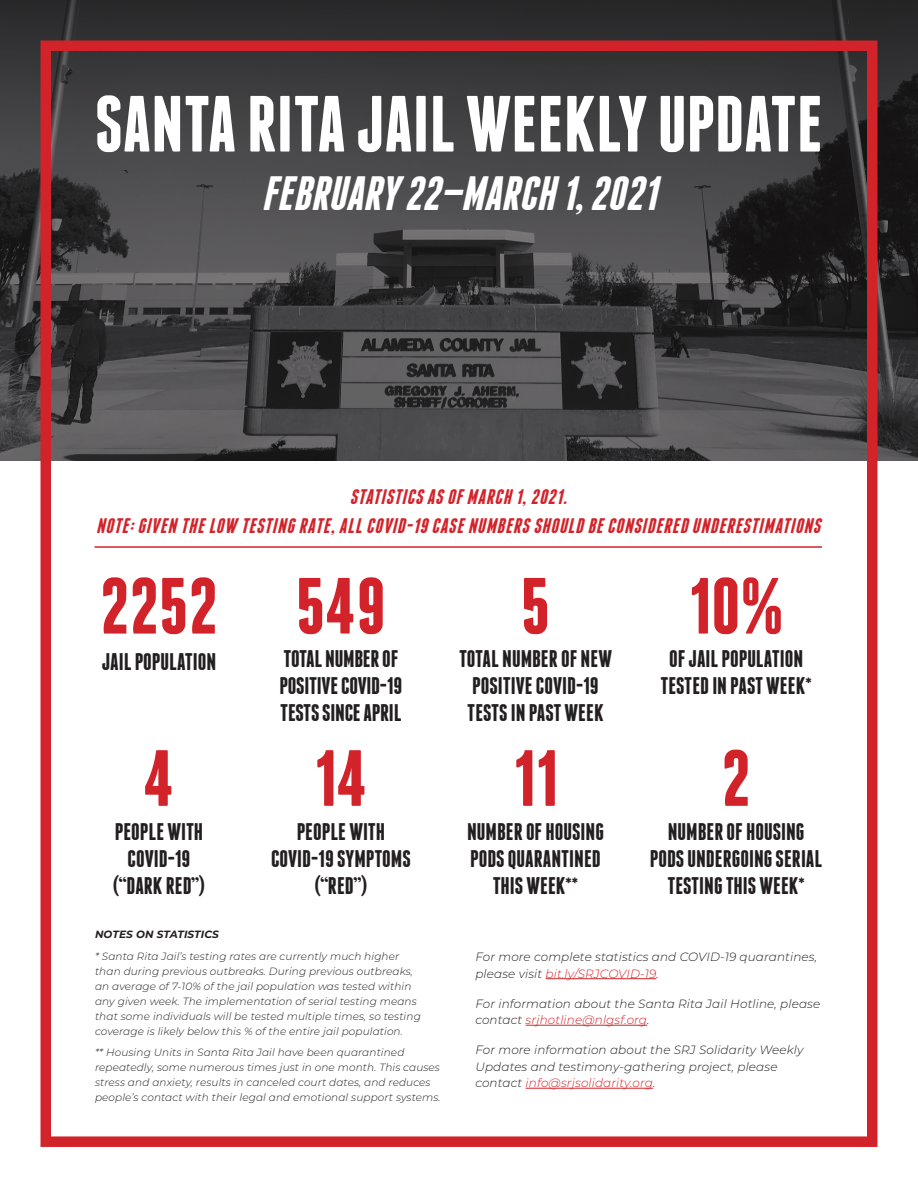
<style>
.page{position:relative;width:918px;height:1188px;background:#fff}
.page>*{position:absolute;margin:0;border:0;box-sizing:border-box;transform-origin:0 0}
.t1{font:700 79.5px "Franchise";color:#fff}
.t2{font:700 79.5px "Franchise";color:#d2232a}
.t3{font:italic 700 48px "Franchise";color:#fff}
.t4{font:700 24px/27px "Franchise";color:#231f20;text-align:center}
.t5{font:italic 700 21px/28.5px "Franchise";color:#d2232a;text-align:center}
.t6{font:italic 300 12px/16.5px "Montserrat";letter-spacing:.01em;color:#231f20}
.t7{font:italic 300 10.5px/15px "Montserrat";letter-spacing:.01em;color:#231f20}
.t8{font:italic 700 10.5px "Montserrat";letter-spacing:.01em;color:#231f20}
.s1{color:#d2232a}
</style>
<div class="page">
<svg style="left:0;top:0;width:918px;height:460px;background:#3f3f40"></svg>
<div style="left:40px;top:40px;width:838px;height:1107px;border:10px solid #d2232a"></div>
<hr style="left:94px;top:546px;width:728px;height:2px;background:#d2232a">
<hr style="left:546px;top:978px;width:110px;height:1px;background:#d2232a">
<hr style="left:526px;top:1025px;width:121px;height:1px;background:#d2232a">
<hr style="left:526px;top:1088px;width:127px;height:1px;background:#d2232a">
<p class="t1" style="left:95px;top:87px;width:730px">SANTA RITA JAIL WEEKLY UPDATE</p>
<p class="t3" style="left:262px;top:171px;width:406px">FEBRUARY 22—MARCH 1,2021</p>
<p class="t5" style="left:96px;top:483px;width:730px">STATISTICS AS OF MARCH 1,2021.<br>NOTE:GIVEN THE LOW TESTING RATE,ALL COVID-19 CASE NUMBERS SHOULD BE CONSIDERED UNDERESTIMATIONS</p>
<p class="t2" style="left:100px;top:569px;width:119px">2252</p>
<p class="t4" style="left:102px;top:648px;width:116px">JAIL POPULATION</p>
<p class="t2" style="left:144px;top:741px;width:33px">4</p>
<p class="t4" style="left:114px;top:818px;width:93px">PEOPLE WITH<br>COVID-19 (“DARK RED”)</p>
<p class="t2" style="left:296px;top:569px;width:91px">549</p>
<p class="t4" style="left:280px;top:645px;width:124px;text-align:left">TOTAL NUMBER OF<br>POSITIVE COVID-19<br>TESTS SINCE APRIL</p>
<p class="t2" style="left:314px;top:741px;width:55px">14</p>
<p class="t4" style="left:271px;top:818px;width:141px">PEOPLE WITH<br>COVID-19 SYMPTOMS (“RED”)</p>
<p class="t8" style="left:95px;top:926px;width:125px">NOTES ON STATISTICS</p>
<p class="t7" style="left:95px;top:948px;width:327px">* Santa Rita Jail’s testing rates are currently much higher than during previous outbreaks. During previous outbreaks, an average of 7-10% of the jail population was tested within any given week. The implementation of serial testing means that some individuals will be tested multiple times, so testing coverage is likely below this % of the entire jail population.</p>
<p class="t7" style="left:95px;top:1045px;width:347px">** Housing Units in Santa Rita Jail have been quarantined repeatedly, some numerous times just in one month. This causes stress and anxiety, results in canceled court dates, and reduces people’s contact with their legal and emotional support systems.</p>
<p class="t2" style="left:521px;top:569px;width:31px">5</p>
<p class="t4" style="left:459px;top:645px;width:154px">TOTAL NUMBER OF NEW<br>POSITIVE COVID-19<br>TESTS IN PAST WEEK</p>
<p class="t2" style="left:513px;top:741px;width:46px">11</p>
<p class="t4" style="left:467px;top:818px;width:138px">NUMBER OF HOUSING<br>PODS QUARANTINED<br>THIS WEEK**</p>
<p class="t2" style="left:689px;top:569px;width:96px">10%</p>
<p class="t4" style="left:661px;top:645px;width:153px">OF JAIL POPULATION<br>TESTED IN PAST WEEK*</p>
<p class="t2" style="left:721px;top:741px;width:31px">2</p>
<p class="t4" style="left:650px;top:818px;width:174px">NUMBER OF HOUSING<br>PODS UNDERGOING SERIAL<br>TESTING THIS WEEK*</p>
<p class="t6" style="left:475px;top:948px;width:343px">For more complete statistics and COVID-19 quarantines, please visit <span class="s1">bit.ly/SRJCOVID-19</span>.</p>
<p class="t6" style="left:475px;top:995px;width:346px">For information about the Santa Rita Jail Hotline, please contact <span class="s1">srjhotline@nlgsf.org</span>.</p>
<p class="t6" style="left:475px;top:1041px;width:329px">For more information about the SRJ Solidarity Weekly<br>Updates and testimony-gathering project, please contact <span class="s1">info@srjsolidarity.org</span>.</p>
</div>
